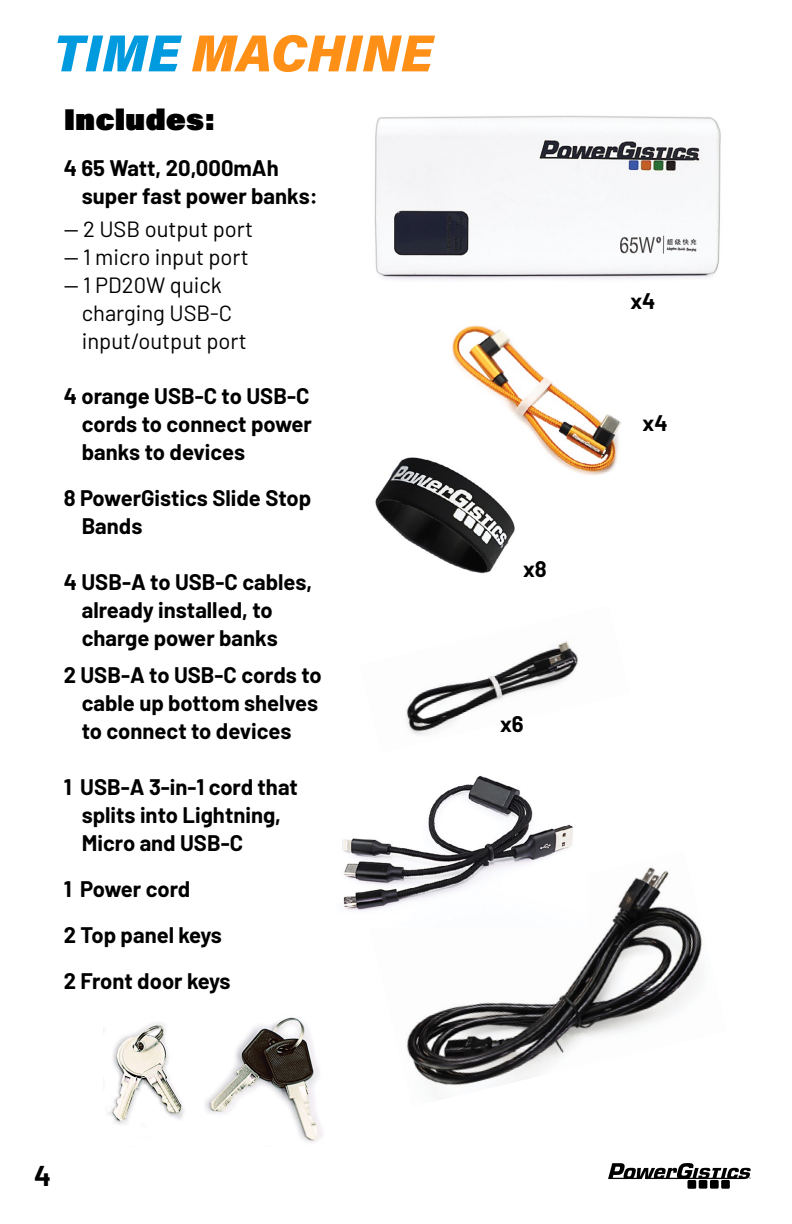
<style>
.page{position:relative;width:792px;height:1224px;background:#fff}
.page>*{position:absolute;margin:0;border:0;box-sizing:border-box;transform-origin:0 0}
.t1{font:italic 900 52px "Acumin Pro";letter-spacing:.005em;color:#ff9017}
.t2{font:900 30px "Acumin Pro";color:#000}
.t3{font:700 28px "Barlow";color:#000}
.t4{font:700 22px/28px "Barlow";color:#000}
.t5{font:22px/28px "Barlow";color:#000}
.s1{color:#009ade}
</style>
<div class="page">
<img style="left:452px;top:325px;width:169px;height:150px">
<img style="left:406px;top:867px;width:296px;height:219px">
<img style="left:375px;top:442px;width:151px;height:132px">
<img style="left:342px;top:775px;width:246px;height:153px">
<img style="left:406px;top:641px;width:173px;height:94px">
<img style="left:108px;top:1017px;width:215px;height:125px">
<img style="left:374px;top:116px;width:347px;height:164px">
<div style="left:699px;top:1180px;width:8px;height:9px;background:#000"></div>
<svg style="left:608px;top:1163px;width:143px;height:22px"></svg>
<div style="left:710px;top:1180px;width:9px;height:9px;background:#000"></div>
<div style="left:721px;top:1180px;width:9px;height:9px;background:#000"></div>
<div style="left:687px;top:1180px;width:9px;height:9px;background:#000"></div>
<h1 class="t1" style="left:54px;top:16px;width:380px"><span class="s1">TIME</span> MACHINE</h1>
<h2 class="t2" style="left:64px;top:99px;width:153px">Includes:</h2>
<p class="t4" style="left:82px;top:153px;width:238px;text-indent:-18px">4 65 Watt, 20,000mAh super fast power banks:</p>
<p class="t5" style="left:64px;top:213px;width:191px">— 2 USB output port</p>
<p class="t5" style="left:64px;top:241px;width:187px">— 1 micro input port</p>
<p class="t5" style="left:82px;top:269px;width:167px;text-indent:-18px">— 1 PD20W quick charging USB-C input/output port</p>
<p class="t4" style="left:82px;top:380px;width:232px;text-indent:-18px">4 orange USB-C to USB-C cords to connect power banks to devices</p>
<p class="t4" style="left:82px;top:483px;width:231px;text-indent:-18px">8 PowerGistics Slide Stop<br>Bands</p>
<p class="t4" style="left:82px;top:567px;width:232px;text-indent:-18px">4 USB-A to USB-C cables, already installed, to charge power banks</p>
<p class="t4" style="left:82px;top:660px;width:242px;text-indent:-18px">2 USB-A to USB-C cords to cable up bottom shelves to connect to devices</p>
<p class="t4" style="left:82px;top:772px;width:218px;text-indent:-18px">1 USB-A 3-in-1 cord that splits into Lightning,<br>Micro and USB-C</p>
<p class="t4" style="left:64px;top:865px;width:168px;line-height:46px">1 Power cord<br>2 Top panel keys<br>2 Front door keys</p>
<p class="t4" style="left:523px;top:553px;width:25px">x8</p>
<p class="t4" style="left:500px;top:708px;width:25px">x6</p>
<p class="t3" style="left:34px;top:1155px;width:18px">4</p>
<p class="t4" style="left:630px;top:285px;width:27px">x4</p>
<p class="t4" style="left:643px;top:407px;width:27px">x4</p>
</div>
